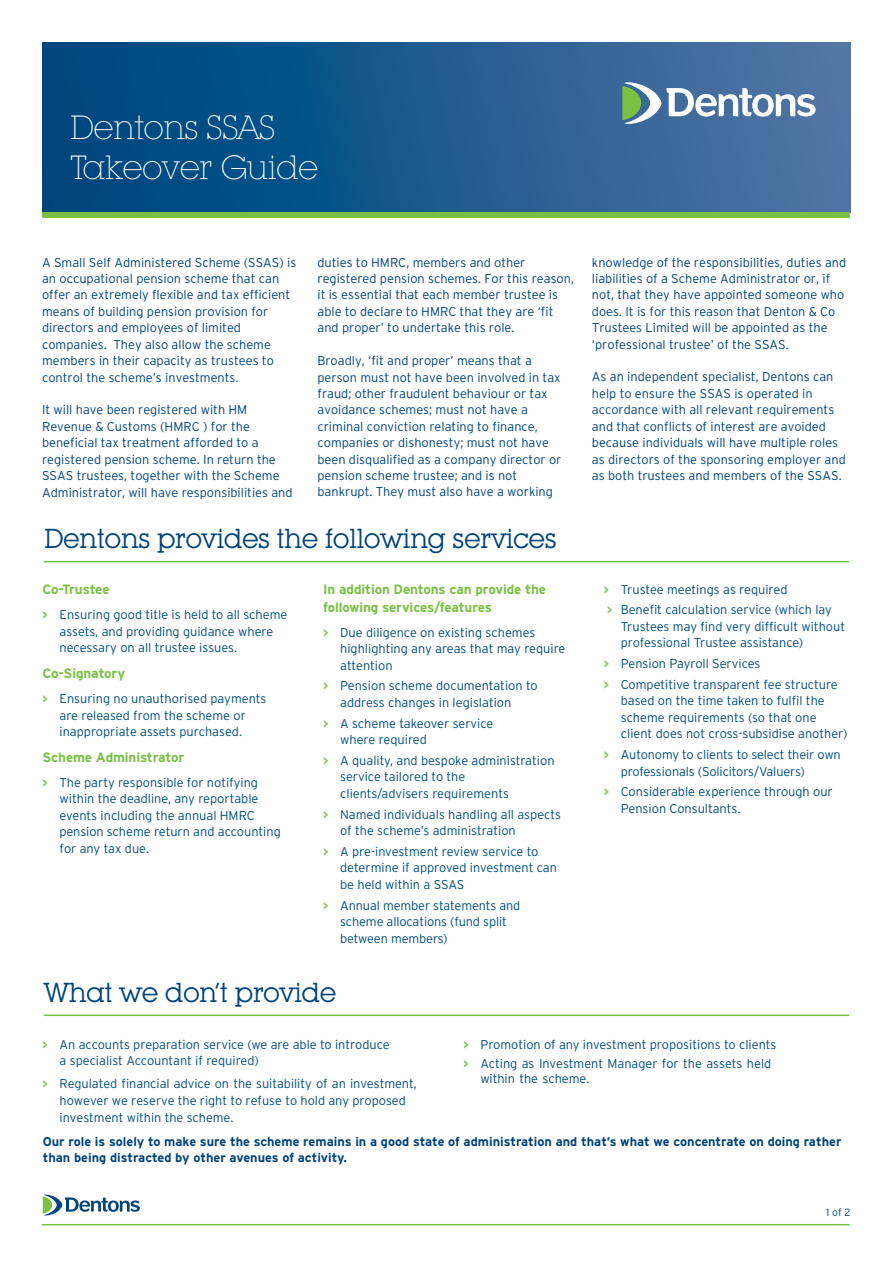
<style>
.page{position:relative;width:893px;height:1263px;background:#fff}
.page>*{position:absolute;margin:0;border:0;box-sizing:border-box;transform-origin:0 0}
.t1{font:300 33px/39.6px "Lubalin Graph IT Cby BT Xtra";letter-spacing:-.025em;color:#fff}
.t2{font:27px "Lubalin Graph IT Cby BT";letter-spacing:-.025em;color:#00447c}
.t3{font:700 13.5px/17.2px "Interstate";letter-spacing:-.01em;color:#7ac143}
.t4{font:300 12.75px/16.5px "Interstate";color:#004e7d}
.t5{font:300 12.75px/16.4px "Interstate";color:#00447c}
.t6{font:700 12.75px/16.5px "Interstate";color:#00447c}
.t7{font:300 10.5px "Interstate";color:#00447c}
.s1{font-weight:700;font-size:12px;color:#85c559}
</style>
<div class="page">
<div style="left:43px;top:43px;width:807px;height:170px;background:linear-gradient(to right,#00447c,#5275a4)"></div>
<div style="left:43px;top:213px;width:807px;height:5px;background:#7ac143"></div>
<svg style="left:622px;top:82px;width:194px;height:42px"></svg>
<hr style="left:44px;top:561px;width:805px;height:1px;background:#7ac143">
<hr style="left:44px;top:1014px;width:805px;height:2px;background:#7ac143">
<svg style="left:43px;top:1194px;width:97px;height:21px"></svg>
<hr style="left:42px;top:1224px;width:808px;height:1px;background:#7ac143">
<p class="t1" style="left:70px;top:107px;width:250px">Dentons SSAS<br>Takeover Guide</p>
<p class="t5" style="left:42px;top:254px;width:256px">A Small Self Administered Scheme (SSAS) is an occupational pension scheme that can offer an extremely flexible and tax efficient means of building pension provision for directors and employees of limited companies. They also allow the scheme members in their capacity as trustees to control the scheme’s investments.</p>
<p class="t5" style="left:42px;top:402px;width:252px">It will have been registered with HM Revenue &amp; Customs (HMRC ) for the beneficial tax treatment afforded to a registered pension scheme. In return the SSAS trustees, together with the Scheme Administrator, will have responsibilities and</p>
<p class="t5" style="left:317px;top:254px;width:258px">duties to HMRC, members and other registered pension schemes. For this reason, it is essential that each member trustee is able to declare to HMRC that they are ‘fit and proper’ to undertake this role.</p>
<p class="t5" style="left:317px;top:352px;width:245px">Broadly, ‘fit and proper’ means that a person must not have been involved in tax fraud; other fraudulent behaviour or tax avoidance schemes; must not have a criminal conviction relating to finance, companies or dishonesty; must not have been disqualified as a company director or pension scheme trustee; and is not bankrupt. They must also have a working</p>
<p class="t2" style="left:44px;top:522px;width:514px">Dentons provides the following services</p>
<p class="t3" style="left:43px;top:581px;width:69px">Co-Trustee</p>
<p class="t4" style="left:60px;top:606px;width:229px;text-indent:-17px"><span class="s1">&gt;</span> Ensuring good title is held to all scheme assets, and providing guidance where necessary on all trustee issues.</p>
<p class="t3" style="left:43px;top:665px;width:84px">Co-Signatory</p>
<p class="t4" style="left:43px;top:690px;width:225px;text-align:center"><span class="s1">&gt;</span> Ensuring no unauthorised payments are released from the scheme or inappropriate assets purchased.</p>
<p class="t3" style="left:43px;top:748px;width:143px">Scheme Administrator</p>
<p class="t4" style="left:60px;top:774px;width:223px;text-indent:-17px"><span class="s1">&gt;</span> The party responsible for notifying within the deadline, any reportable events including the annual HMRC pension scheme return and accounting for any tax due.</p>
<p class="t3" style="left:323px;top:581px;width:224px">In addition Dentons can provide the following services/features</p>
<p class="t4" style="left:340px;top:624px;width:227px;text-indent:-17px"><span class="s1">&gt;</span> Due diligence on existing schemes highlighting any areas that may require attention</p>
<p class="t4" style="left:340px;top:677px;width:199px;text-indent:-17px"><span class="s1">&gt;</span> Pension scheme documentation to address changes in legislation</p>
<p class="t4" style="left:340px;top:715px;width:155px;text-indent:-17px"><span class="s1">&gt;</span> A scheme takeover service where required</p>
<p class="t4" style="left:340px;top:752px;width:216px;text-indent:-17px"><span class="s1">&gt;</span> A quality, and bespoke administration service tailored to the clients/advisers requirements</p>
<p class="t4" style="left:340px;top:806px;width:222px;text-indent:-17px"><span class="s1">&gt;</span> Named individuals handling all aspects of the scheme’s administration</p>
<p class="t4" style="left:340px;top:843px;width:218px;text-indent:-17px"><span class="s1">&gt;</span> A pre-investment review service to determine if approved investment can be held within a SSAS</p>
<p class="t4" style="left:340px;top:897px;width:182px;text-indent:-17px"><span class="s1">&gt;</span> Annual member statements and scheme allocations (fund split between members)</p>
<p class="t2" style="left:44px;top:976px;width:294px">What we don’t provide</p>
<p class="t5" style="left:592px;top:254px;width:256px">knowledge of the responsibilities, duties and liabilities of a Scheme Administrator or, if not, that they have appointed someone who does. It is for this reason that Denton &amp; Co Trustees Limited will be appointed as the ‘professional trustee’ of the SSAS.</p>
<p class="t5" style="left:592px;top:369px;width:255px">As an independent specialist, Dentons can help to ensure the SSAS is operated in accordance with all relevant requirements and that conflicts of interest are avoided because individuals will have multiple roles as directors of the sponsoring employer and as both trustees and members of the SSAS.</p>
<p class="t4" style="left:604px;top:579px;width:230px;line-height:20.7px"><span class="s1">&gt;</span> Trustee meetings as required<br><span class="s1">&gt;</span> Benefit calculation service (which lay</p>
<p class="t4" style="left:621px;top:618px;width:226px">Trustees may find very difficult without professional Trustee assistance)</p>
<p class="t4" style="left:604px;top:653px;width:235px;line-height:20.7px"><span class="s1">&gt;</span> Pension Payroll Services<br><span class="s1">&gt;</span> Competitive transparent fee structure</p>
<p class="t4" style="left:621px;top:693px;width:228px">based on the time taken to fulfil the scheme requirements (so that one client does not cross-subsidise another)</p>
<p class="t4" style="left:621px;top:746px;width:221px;text-indent:-17px"><span class="s1">&gt;</span> Autonomy to clients to select their own professionals (Solicitors/Valuers)</p>
<p class="t4" style="left:621px;top:783px;width:213px;text-indent:-17px"><span class="s1">&gt;</span> Considerable experience through our<br>Pension Consultants.</p>
<p class="t4" style="left:60px;top:1036px;width:332px;text-indent:-17px"><span class="s1">&gt;</span> An accounts preparation service (we are able to introduce a specialist Accountant if required)</p>
<p class="t4" style="left:463px;top:1036px;width:314px"><span class="s1">&gt;</span> Promotion of any investment propositions to clients</p>
<p class="t4" style="left:480px;top:1056px;width:292px;line-height:15.3px;text-indent:-17px"><span class="s1">&gt;</span> Acting as Investment Manager for the assets held within the scheme.</p>
<p class="t4" style="left:60px;top:1075px;width:359px;text-indent:-17px"><span class="s1">&gt;</span> Regulated financial advice on the suitability of an investment, however we reserve the right to refuse to hold any proposed investment within the scheme.</p>
<p class="t6" style="left:43px;top:1133px;width:800px">Our role is solely to make sure the scheme remains in a good state of administration and that’s what we concentrate on doing rather than being distracted by other avenues of activity.</p>
<p class="t7" style="left:826px;top:1206px;width:26px">1 of 2</p>
</div>
